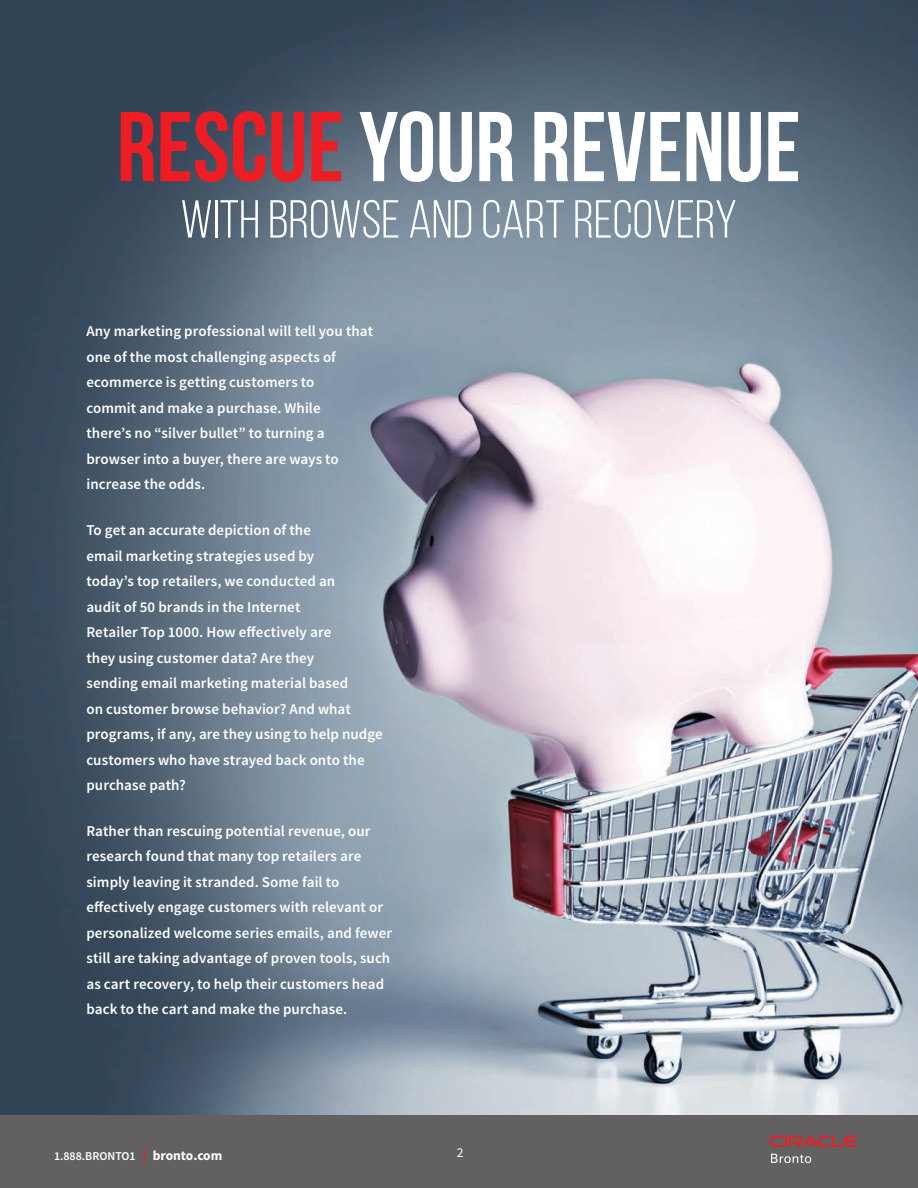
<style>
.page{position:relative;width:918px;height:1188px;background:#fff}
.page>*{position:absolute;margin:0;border:0;box-sizing:border-box;transform-origin:0 0}
.t1{font:600 15px/25.5px "Source Sans Pro";letter-spacing:.005em;color:#fff}
.t2{font:13.5px "Source Sans Pro";color:#fff}
.t3{font:600 12px "Source Sans Pro";color:#fff}
.s1{font-family:"ITC Avant Garde Std";font-weight:400;font-size:15px;color:#ee1d23}
.s2{font-weight:700;font-size:13.5px}
</style>
<div class="page">
<div style="left:0;top:1114px;width:918px;height:74px;background:#626060"></div>
<svg style="left:770px;top:1136px;width:91px;height:11px"></svg>
<svg style="left:771px;top:1154px;width:40px;height:9px"></svg>
<img style="left:0;top:0;width:918px;height:1114px">
<svg style="left:121px;top:111px;width:144px;height:71px;background:#9d323d"></svg>
<svg style="left:272px;top:112px;width:32px;height:70px;background:#b7323c"></svg>
<svg style="left:311px;top:112px;width:30px;height:69px;background:#b33a44"></svg>
<svg style="left:360px;top:111px;width:73px;height:71px"></svg>
<svg style="left:439px;top:112px;width:33px;height:70px"></svg>
<svg style="left:479px;top:112px;width:34px;height:69px"></svg>
<svg style="left:534px;top:112px;width:34px;height:69px"></svg>
<svg style="left:574px;top:112px;width:106px;height:69px"></svg>
<svg style="left:687px;top:112px;width:34px;height:69px"></svg>
<svg style="left:728px;top:112px;width:33px;height:70px"></svg>
<svg style="left:768px;top:112px;width:30px;height:69px"></svg>
<svg style="left:182px;top:200px;width:29px;height:38px"></svg>
<hr style="left:215px;top:200px;width:2px;height:38px;background:#fff">
<svg style="left:220px;top:200px;width:38px;height:38px"></svg>
<svg style="left:270px;top:200px;width:128px;height:38px"></svg>
<svg style="left:410px;top:200px;width:61px;height:38px"></svg>
<svg style="left:483px;top:200px;width:81px;height:38px"></svg>
<svg style="left:575px;top:200px;width:161px;height:38px"></svg>
<p class="t1" style="left:86px;top:319px;width:288px">Any marketing professional will tell you that one of the most challenging aspects of ecommerce is getting customers to<br>commit and make a purchase. While<br>there’s no “silver bullet” to turning a browser into a buyer, there are ways to increase the odds.</p>
<p class="t1" style="left:86px;top:518px;width:298px">To get an accurate depiction of the<br>email marketing strategies used by<br>today’s top retailers, we conducted an<br>audit of 50 brands in the Internet<br>Retailer Top 1000. How effectively are<br>they using customer data? Are they<br>sending email marketing material based<br>on customer browse behavior? And what programs, if any, are they using to help nudge customers who have strayed back onto the purchase path?</p>
<p class="t1" style="left:86px;top:819px;width:307px">Rather than rescuing potential revenue, our research found that many top retailers are simply leaving it stranded. Some fail to effectively engage customers with relevant or personalized welcome series emails, and fewer still are taking advantage of proven tools, such as cart recovery, to help their customers head back to the cart and make the purchase.</p>
<p class="t3" style="left:54px;top:1149px;width:170px">1.888.BRONTO1 <span class="s1">|</span> <span class="s2">bronto.com</span></p>
<p class="t2" style="left:457px;top:1144px;width:8px">2</p>
</div>
